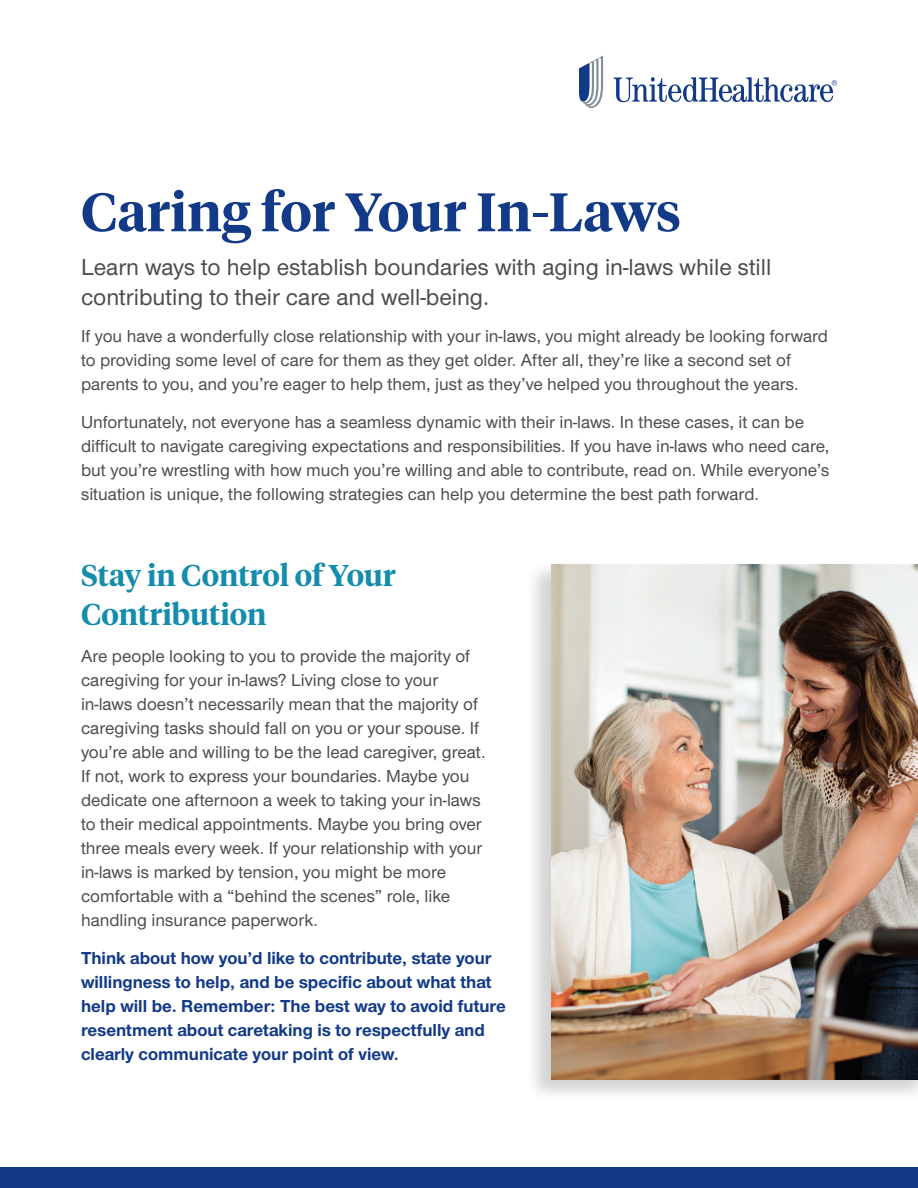
<style>
.page{position:relative;width:918px;height:1188px;background:#fff}
.page>*{position:absolute;margin:0;border:0;box-sizing:border-box;transform-origin:0 0}
.t1{font:600 54px "UHC Serif Headline";color:#133a88}
.t2{font:600 30px/39px "UHC Serif Headline";color:#148cab}
.t3{font:500 24px/30px "UHC Sans";color:#4c4c4c}
.t4{font:500 18px/24px "UHC Sans";color:#4c4c4c}
.t5{font:700 18px/24px "UHC Sans";color:#133a88}
</style>
<div class="page">
<div style="left:0;top:1168px;width:918px;height:20px;background:#133a88"></div>
<svg style="left:614px;top:77px;width:223px;height:25px"></svg>
<svg style="left:579px;top:56px;width:24px;height:52px"></svg>
<div style="left:526px;top:560px;width:392px;height:543px;background:#231f20;opacity:.2"></div>
<img style="left:552px;top:564px;width:366px;height:516px">
<h1 class="t1" style="left:81px;top:175px;width:602px">Caring for Your In-Laws</h1>
<p class="t3" style="left:81px;top:251px;width:692px">Learn ways to help establish boundaries with aging in-laws while still contributing to their care and well-being.</p>
<p class="t4" style="left:81px;top:324px;width:749px">If you have a wonderfully close relationship with your in-laws, you might already be looking forward to providing some level of care for them as they get older. After all, they’re like a second set of parents to you, and you’re eager to help them, just as they’ve helped you throughout the years.</p>
<p class="t4" style="left:81px;top:409px;width:750px">Unfortunately, not everyone has a seamless dynamic with their in-laws. In these cases, it can be difficult to navigate caregiving expectations and responsibilities. If you have in-laws who need care, but you’re wrestling with how much you’re willing and able to contribute, read on. While everyone’s situation is unique, the following strategies can help you determine the best path forward.</p>
<h2 class="t2" style="left:81px;top:554px;width:316px">Stay in Control of Your<br>Contribution</h2>
<p class="t4" style="left:81px;top:643px;width:406px">Are people looking to you to provide the majority of caregiving for your in-laws? Living close to your in-laws doesn’t necessarily mean that the majority of caregiving tasks should fall on you or your spouse. If you’re able and willing to be the lead caregiver, great.<br>If not, work to express your boundaries. Maybe you dedicate one afternoon a week to taking your in-laws to their medical appointments. Maybe you bring over three meals every week. If your relationship with your in-laws is marked by tension, you might be more comfortable with a “behind the scenes” role, like handling insurance paperwork.</p>
<p class="t5" style="left:81px;top:945px;width:426px">Think about how you’d like to contribute, state your willingness to help, and be specific about what that help will be. Remember: The best way to avoid future resentment about caretaking is to respectfully and clearly communicate your point of view.</p>
</div>
